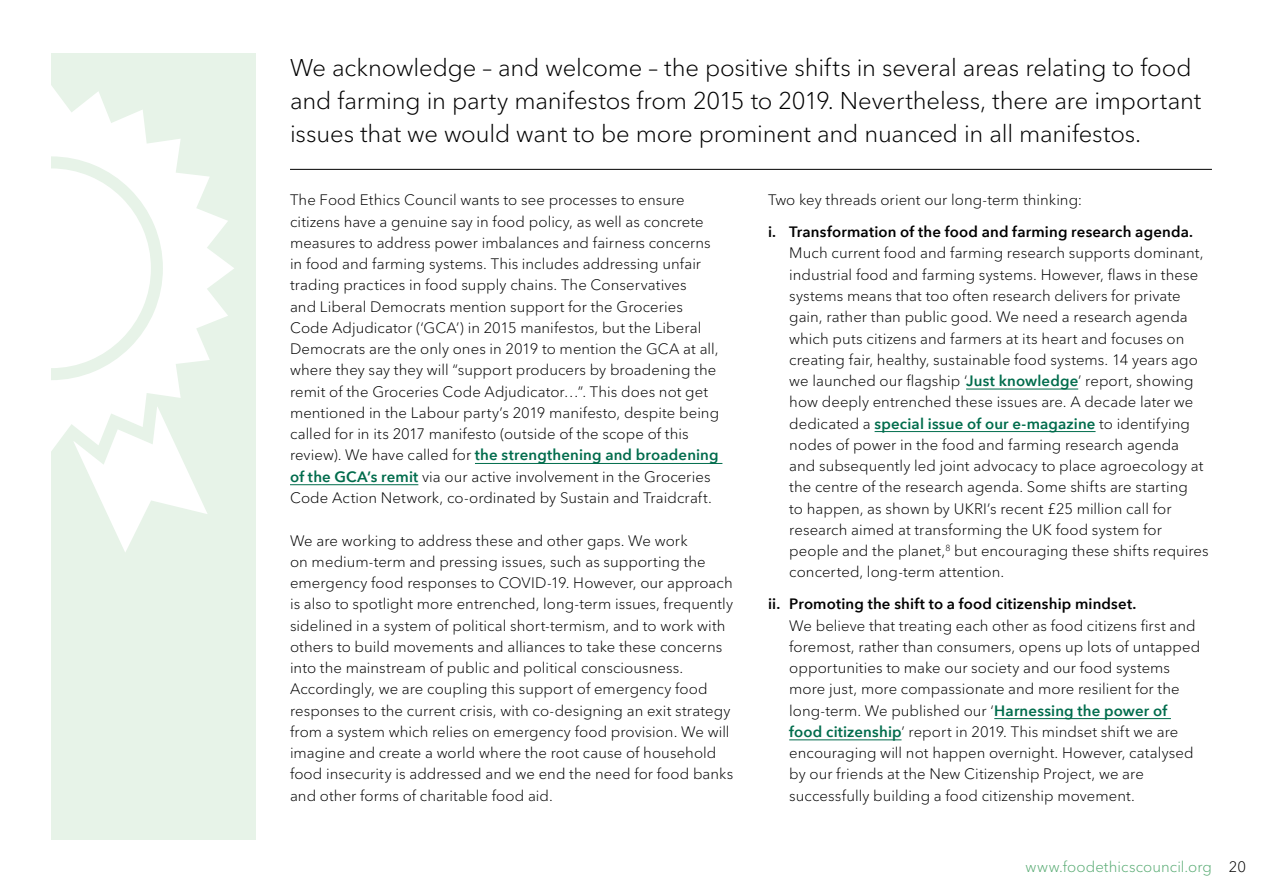
<style>
.page{position:relative;width:1263px;height:893px;background:#fff}
.page>*{position:absolute;margin:0;border:0;box-sizing:border-box;transform-origin:0 0}
.t1{font:300 24px/33px "Avenir Next LT Pro";letter-spacing:-.01em;color:#000}
.t2{font:300 15px/21.3px "Avenir Next LT Pro";letter-spacing:.005em;color:#000}
.t3{font:300 15px "Avenir Next LT Pro";letter-spacing:.005em;color:#57aa72}
.s1{font-family:"Avenir Next";font-weight:600;color:#006c4c}
.s2{font-family:"Avenir Next";font-weight:600}
.s3{color:#000}
</style>
<div class="page">
<hr style="left:290px;top:169px;width:922px;height:1px;background:#000">
<hr style="left:475px;top:463px;width:247px;height:1px;background:#006c4c">
<hr style="left:290px;top:484px;width:128px;height:1px;background:#006c4c">
<hr style="left:966px;top:389px;width:112px;height:1px;background:#006c4c">
<hr style="left:875px;top:431px;width:220px;height:1px;background:#006c4c">
<hr style="left:994px;top:718px;width:177px;height:1px;background:#006c4c">
<hr style="left:789px;top:740px;width:112px;height:1px;background:#006c4c">
<div style="left:51px;top:53px;width:205px;height:787px;background:#e7f3e8"></div>
<svg style="left:79px;top:452px;width:128px;height:100px"></svg>
<svg style="left:51px;top:86px;width:183px;height:366px;fill:#fff"></svg>
<svg style="left:51px;top:168px;width:100px;height:200px;background:#fcfdfc"></svg>
<p class="t1" style="left:290px;top:50px;width:913px">We acknowledge – and welcome – the positive shifts in several areas relating to food and farming in party manifestos from 2015 to 2019. Nevertheless, there are important issues that we would want to be more prominent and nuanced in all manifestos.</p>
<p class="t2" style="left:290px;top:189px;width:431px">The Food Ethics Council wants to see processes to ensure citizens have a genuine say in food policy, as well as concrete measures to address power imbalances and fairness concerns in food and farming systems. This includes addressing unfair trading practices in food supply chains. The Conservatives<br>and Liberal Democrats mention support for the Groceries Code Adjudicator (‘GCA’) in 2015 manifestos, but the Liberal Democrats are the only ones in 2019 to mention the GCA at all, where they say they will “support producers by broadening the remit of the Groceries Code Adjudicator…”. This does not get mentioned in the Labour party’s 2019 manifesto, despite being called for in its 2017 manifesto (outside of the scope of this review). We have called for <span class="s1">the strengthening and broadening of the GCA’s remit</span> via our active involvement in the Groceries Code Action Network, co-ordinated by Sustain and Traidcraft.</p>
<p class="t2" style="left:290px;top:529px;width:445px">We are working to address these and other gaps. We work<br>on medium-term and pressing issues, such as supporting the emergency food responses to COVID-19. However, our approach is also to spotlight more entrenched, long-term issues, frequently sidelined in a system of political short-termism, and to work with others to build movements and alliances to take these concerns into the mainstream of public and political consciousness.<br>Accordingly, we are coupling this support of emergency food responses to the current crisis, with co-designing an exit strategy from a system which relies on emergency food provision. We will imagine and create a world where the root cause of household food insecurity is addressed and we end the need for food banks and other forms of charitable food aid.</p>
<p class="t2" style="left:768px;top:189px;width:316px">Two key threads orient our long-term thinking:</p>
<p class="t2" style="left:789px;top:221px;width:421px;text-indent:-21px"><span class="s2">i. Transformation of the food and farming research agenda.<br></span>Much current food and farming research supports dominant, industrial food and farming systems. However, flaws in these systems means that too often research delivers for private gain, rather than public good. We need a research agenda which puts citizens and farmers at its heart and focuses on creating fair, healthy, sustainable food systems. 14 years ago we launched our flagship ‘<span class="s1">Just knowledge</span>’ report, showing how deeply entrenched these issues are. A decade later we dedicated a <span class="s1">special issue of our e-magazine</span> to identifying nodes of power in the food and farming research agenda and subsequently led joint advocacy to place agroecology at the centre of the research agenda. Some shifts are starting<br>to happen, as shown by UKRI’s recent £25 million call for research aimed at transforming the UK food system for people and the planet,<sup>8</sup> but encouraging these shifts requires concerted, long-term attention.</p>
<p class="t2" style="left:789px;top:593px;width:413px;text-indent:-21px"><span class="s2">ii. Promoting the shift to a food citizenship mindset.<br></span>We believe that treating each other as food citizens first and foremost, rather than consumers, opens up lots of untapped opportunities to make our society and our food systems more just, more compassionate and more resilient for the long-term. We published our ‘<span class="s1">Harnessing the power of food citizenship</span>’ report in 2019. This mindset shift we are encouraging will not happen overnight. However, catalysed by our friends at the New Citizenship Project, we are successfully building a food citizenship movement.</p>
<p class="t3" style="left:1025px;top:854px;width:222px">www.foodethicscouncil.org <span class="s3">20</span></p>
</div>
